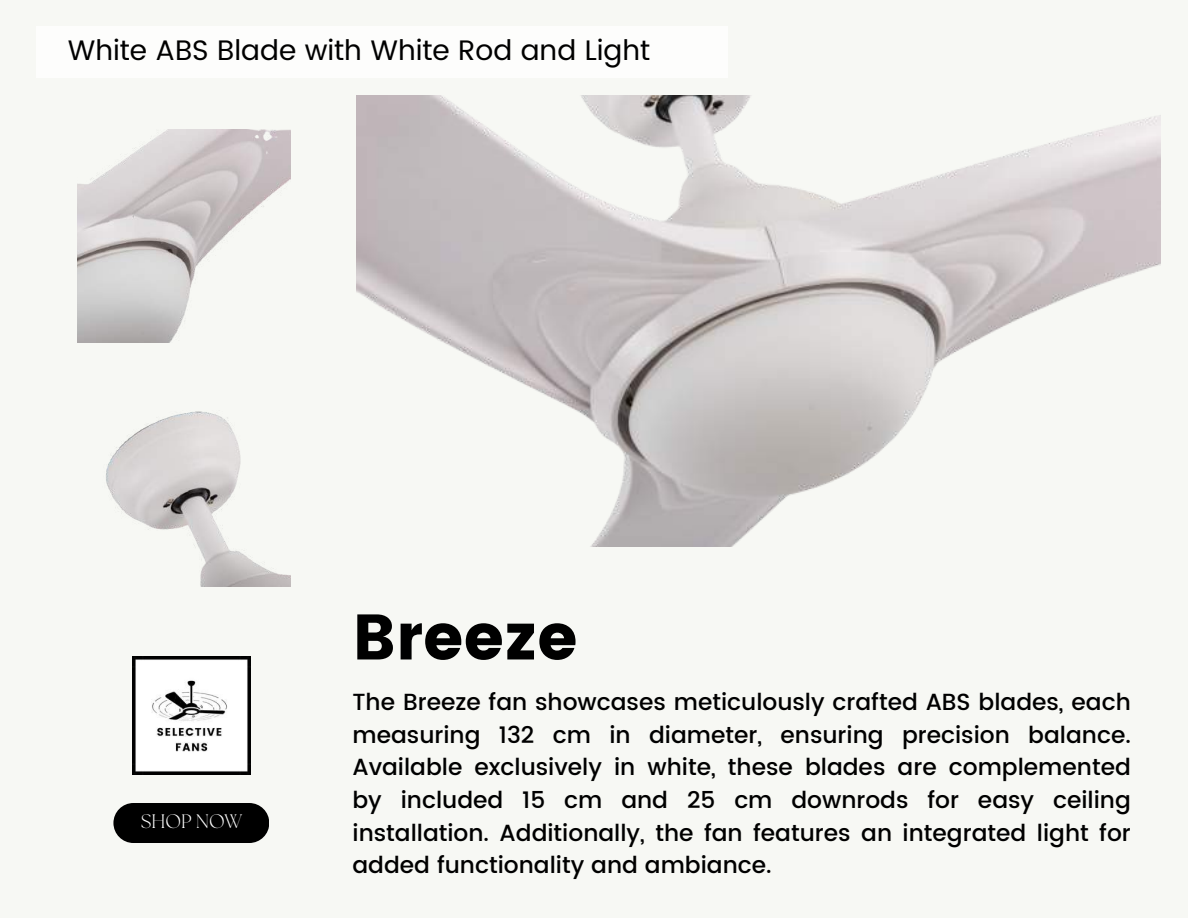
<style>
.page{position:relative;width:1188px;height:918px;background:#f7f8f4}
.page>*{position:absolute;margin:0;border:0;box-sizing:border-box;transform-origin:0 0}
.t1{font:64.2px "Poppins";color:#000}
.t2{font:28.2px "Poppins";color:#000}
.t3{font:500 23.25px/32.7px "Poppins";color:#000;text-align:justify}
.t4{font:300 19.5px "The Seasons";color:#fff}
</style>
<div class="page">
<img style="left:357px;top:95px;width:804px;height:452px">
<div style="left:37px;top:26px;width:691px;height:52px;background:#fff"></div>
<img style="left:78px;top:130px;width:213px;height:212px">
<img style="left:106px;top:411px;width:185px;height:176px">
<div style="left:113px;top:803px;width:156px;height:40px;background:#000;border-radius:20px"></div>
<img style="left:132px;top:657px;width:118px;height:118px">
<p class="t2" style="left:68px;top:34px;width:584px">White ABS Blade with White Rod and Light</p>
<p class="t4" style="left:141px;top:813px;width:103px">SHOP NOW</p>
<h1 class="t1" style="left:353px;top:600px;width:227px">Breeze</h1>
<p class="t3" style="left:353px;top:686px;width:780px">The Breeze fan showcases meticulously crafted ABS blades, each measuring 132 cm in diameter, ensuring precision balance.<br>Available exclusively in white, these blades are complemented by included 15 cm and 25 cm downrods for easy ceiling installation. Additionally, the fan features an integrated light for added functionality and ambiance.</p>
</div>
